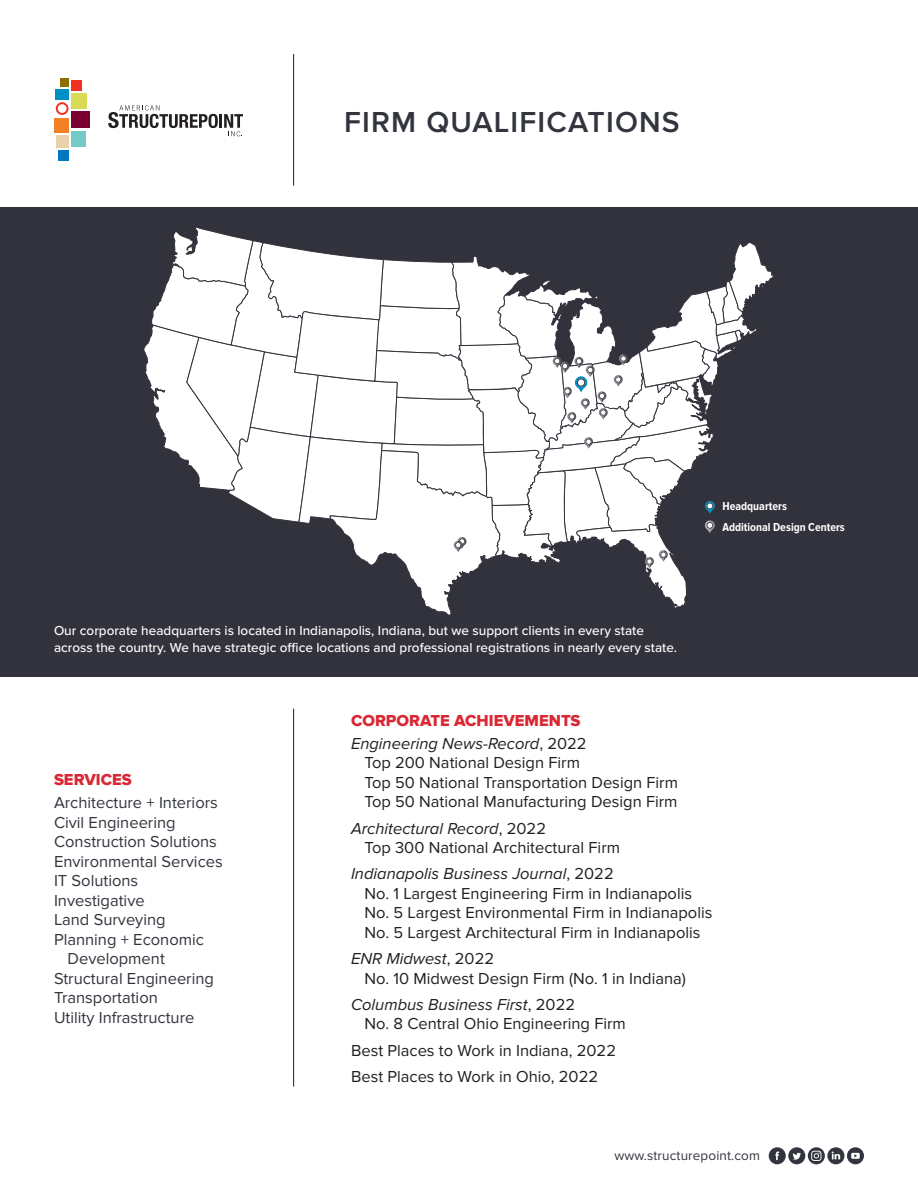
<style>
.page{position:relative;width:918px;height:1188px;background:#fff}
.page>*{position:absolute;margin:0;border:0;box-sizing:border-box;transform-origin:0 0}
.t1{font:600 30px "Proxima Nova";letter-spacing:.04em;color:#32353e}
.t2{font:16.5px/19.5px "Proxima Nova";color:#231f20}
.t3{font:16.5px/19.5px "Proxima Nova";color:#32353e}
.t4{font:16.5px "Proxima Nova Extrabld";color:#d92833}
.Body_Text{font:500 13.5px/16.5px "Proxima Nova";color:#fff}
.t5{font:13.5px "Proxima Nova";letter-spacing:.01em;color:#32353e}
.t6{font:700 12px "Proxima Nova Cond";color:#fff}
.s1{font-style:italic}
</style>
<div class="page">
<svg style="left:769px;top:1147px;width:95px;height:17px"></svg>
<hr style="left:219px;top:114px;width:3px;height:14px;background:#231f20">
<svg style="left:108px;top:105px;width:110px;height:23px"></svg>
<svg style="left:224px;top:114px;width:19px;height:23px"></svg>
<div style="left:55px;top:89px;width:14px;height:10px;background:#008fc5"></div>
<div style="left:71px;top:93px;width:15px;height:16px;background:#d9da55"></div>
<div style="left:71px;top:112px;width:18px;height:16px;background:#780031"></div>
<div style="left:71px;top:131px;width:14px;height:15px;background:#73cac7"></div>
<div style="left:60px;top:78px;width:9px;height:9px;background:#906d00"></div>
<div style="left:71px;top:80px;width:11px;height:11px;background:#ef3122"></div>
<div style="left:58px;top:150px;width:11px;height:11px;background:#0077c0"></div>
<div style="left:54px;top:118px;width:15px;height:15px;background:#f48026"></div>
<div style="left:56px;top:135px;width:13px;height:13px;background:#e7d2ac"></div>
<svg style="left:56px;top:102px;width:13px;height:13px"></svg>
<hr style="left:293px;top:54px;width:1px;height:132px;background:#231f20">
<hr style="left:293px;top:709px;width:1px;height:378px;background:#231f20">
<div style="left:0;top:207px;width:918px;height:469px;background:#32323c"></div>
<svg style="left:144px;top:227px;width:629px;height:388px"></svg>
<p class="t1" style="left:344px;top:104px;width:337px">FIRM QUALIFICATIONS</p>
<p class="t6" style="left:722px;top:500px;width:66px">Headquarters</p>
<p class="t6" style="left:722px;top:520px;width:124px">Additional Design Centers</p>
<p class="Body_Text" style="left:54px;top:622px;width:625px">Our corporate headquarters is located in Indianapolis, Indiana, but we support clients in every state across the country. We have strategic office locations and professional registrations in nearly every state.</p>
<p class="t4" style="left:54px;top:770px;width:79px">SERVICES</p>
<p class="t3" style="left:54px;top:793px;width:165px">Architecture + Interiors</p>
<p class="t3" style="left:54px;top:813px;width:123px">Civil Engineering</p>
<p class="t3" style="left:54px;top:832px;width:164px">Construction Solutions</p>
<p class="t3" style="left:54px;top:852px;width:170px">Environmental Services</p>
<p class="t3" style="left:54px;top:871px;width:86px">IT Solutions</p>
<p class="t3" style="left:54px;top:891px;width:92px">Investigative</p>
<p class="t3" style="left:54px;top:910px;width:113px">Land Surveying</p>
<p class="t3" style="left:68px;top:930px;width:138px;text-indent:-14px">Planning + Economic<br>Development</p>
<p class="t3" style="left:54px;top:969px;width:162px">Structural Engineering</p>
<p class="t3" style="left:54px;top:988px;width:105px">Transportation</p>
<p class="t3" style="left:54px;top:1008px;width:142px">Utility Infrastructure</p>
<p class="t4" style="left:351px;top:711px;width:231px">CORPORATE ACHIEVEMENTS</p>
<p class="t2" style="left:364px;top:734px;width:315px;text-indent:-14px"><span class="s1">Engineering News-Record</span>, 2022<br>Top 200 National Design Firm<br>Top 50 National Transportation Design Firm Top 50 National Manufacturing Design Firm</p>
<p class="t2" style="left:364px;top:819px;width:257px;text-indent:-14px"><span class="s1">Architectural Record</span>, 2022<br>Top 300 National Architectural Firm</p>
<p class="t2" style="left:364px;top:864px;width:349px;text-indent:-14px"><span class="s1">Indianapolis Business Journal</span>, 2022<br>No. 1 Largest Engineering Firm in Indianapolis No. 5 Largest Environmental Firm in Indianapolis No. 5 Largest Architectural Firm in Indianapolis</p>
<p class="t2" style="left:364px;top:949px;width:323px;text-indent:-14px"><span class="s1">ENR Midwest</span>, 2022<br>No. 10 Midwest Design Firm (No. 1 in Indiana)</p>
<p class="t2" style="left:364px;top:995px;width:263px;text-indent:-14px"><span class="s1">Columbus Business First</span>, 2022<br>No. 8 Central Ohio Engineering Firm</p>
<p class="t2" style="left:351px;top:1041px;width:267px">Best Places to Work in Indiana, 2022</p>
<p class="t2" style="left:351px;top:1067px;width:249px">Best Places to Work in Ohio, 2022</p>
<p class="t5" style="left:614px;top:1148px;width:147px">www.structurepoint.com</p>
</div>
